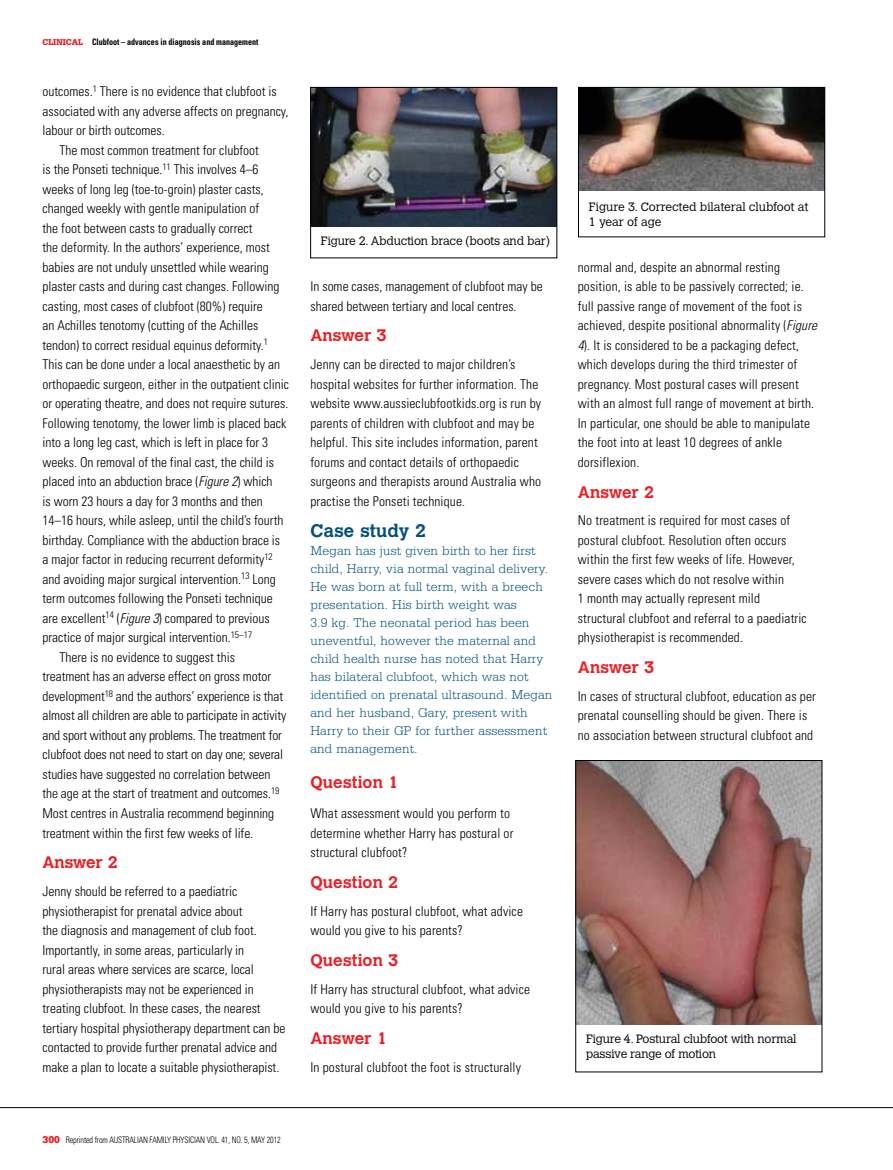
<style>
.page{position:relative;width:893px;height:1170px;background:#fff}
.page>*{position:absolute;margin:0;border:0;box-sizing:border-box;transform-origin:0 0}
.t1{font:700 18px "Calvert";letter-spacing:.01em;color:#004f7d}
.t2{font:700 16.5px "Calvert";letter-spacing:.01em;color:#ed1d24}
.t3{font:300 condensed 13.5px/19.5px "Univers LT";color:#000}
.t4{font:300 13.5px/18px "Serifa LT";letter-spacing:.01em;color:#004f7d}
.t5{font:300 12px/15.8px "Calvert";letter-spacing:-.015em;color:#000}
.t6{font:300 condensed 9px "Univers LT";letter-spacing:-.015em;color:#000;scale:.9 1}
.t7{font:700 condensed 9px "Univers LT";color:#000;scale:.9 1}
.s1{font-family:"Serifa LT";font-weight:900;font-stretch:normal;color:#ed1d24}
.s2{font-style:italic}
.s3{font-family:"Serifa LT";font-weight:900;font-stretch:normal;font-size:10.5px;color:#ed1d24}
</style>
<div class="page">
<hr style="left:0;top:1107px;width:893px;height:1px;background:#000">
<img style="left:312px;top:89px;width:243px;height:137px">
<div style="left:310px;top:87px;width:247px;height:171px;border:1px solid #000"></div>
<img style="left:580px;top:89px;width:243px;height:102px">
<div style="left:578px;top:87px;width:247px;height:150px;border:1px solid #000"></div>
<img style="left:577px;top:762px;width:243px;height:262px">
<div style="left:575px;top:760px;width:247px;height:311px;border:1px solid #000"></div>
<p class="t7" style="left:43px;top:36px;width:241px"><span class="s1">CLINICAL</span> Clubfoot – advances in diagnosis and management</p>
<p class="t3" style="left:43px;top:82px;width:236px">outcomes.<sup>1</sup> There is no evidence that clubfoot is</p>
<p class="t3" style="left:43px;top:101px;width:247px">associated with any adverse affects on pregnancy,</p>
<p class="t3" style="left:43px;top:121px;width:124px">labour or birth outcomes.</p>
<p class="t3" style="left:60px;top:140px;width:201px">The most common treatment for clubfoot</p>
<p class="t3" style="left:43px;top:160px;width:218px">is the Ponseti technique.<sup>11</sup> This involves 4–6</p>
<p class="t3" style="left:43px;top:179px;width:223px">weeks of long leg (toe-to-groin) plaster casts,</p>
<p class="t3" style="left:43px;top:199px;width:218px">changed weekly with gentle manipulation of</p>
<p class="t3" style="left:43px;top:218px;width:211px">the foot between casts to gradually correct</p>
<p class="t3" style="left:43px;top:238px;width:229px">the deformity. In the authors’ experience, most</p>
<p class="t3" style="left:43px;top:257px;width:228px">babies are not unduly unsettled while wearing</p>
<p class="t3" style="left:43px;top:277px;width:238px">plaster casts and during cast changes. Following</p>
<p class="t3" style="left:43px;top:296px;width:222px">casting, most cases of clubfoot (80%) require</p>
<p class="t3" style="left:43px;top:315px;width:217px">an Achilles tenotomy (cutting of the Achilles</p>
<p class="t3" style="left:43px;top:335px;width:227px">tendon) to correct residual equinus deformity.<sup>1</sup></p>
<p class="t3" style="left:43px;top:355px;width:239px">This can be done under a local anaesthetic by an</p>
<p class="t3" style="left:43px;top:374px;width:248px">orthopaedic surgeon, either in the outpatient clinic</p>
<p class="t3" style="left:43px;top:394px;width:247px">or operating theatre, and does not require sutures.</p>
<p class="t3" style="left:43px;top:413px;width:245px">Following tenotomy, the lower limb is placed back</p>
<p class="t3" style="left:43px;top:433px;width:227px">into a long leg cast, which is left in place for 3</p>
<p class="t3" style="left:43px;top:452px;width:233px">weeks. On removal of the final cast, the child is</p>
<p class="t3" style="left:43px;top:471px;width:232px">placed into an abduction brace (<span class="s2">Figure 2</span>) which</p>
<p class="t3" style="left:43px;top:491px;width:222px">is worn 23 hours a day for 3 months and then</p>
<p class="t3" style="left:43px;top:510px;width:242px">14–16 hours, while asleep, until the child’s fourth</p>
<p class="t3" style="left:43px;top:530px;width:239px">birthday. Compliance with the abduction brace is</p>
<p class="t3" style="left:43px;top:549px;width:232px">a major factor in reducing recurrent deformity<sup>12</sup></p>
<p class="t3" style="left:43px;top:569px;width:235px">and avoiding major surgical intervention.<sup>13</sup> Long</p>
<p class="t3" style="left:43px;top:589px;width:232px">term outcomes following the Ponseti technique</p>
<p class="t3" style="left:43px;top:608px;width:229px">are excellent<sup>14</sup> (<span class="s2">Figure 3</span>) compared to previous</p>
<p class="t3" style="left:43px;top:628px;width:211px">practice of major surgical intervention.<sup>15–17</sup></p>
<p class="t3" style="left:60px;top:647px;width:177px">There is no evidence to suggest this</p>
<p class="t3" style="left:43px;top:667px;width:230px">treatment has an adverse effect on gross motor</p>
<p class="t3" style="left:43px;top:686px;width:242px">development<sup>18</sup> and the authors’ experience is that</p>
<p class="t3" style="left:43px;top:706px;width:245px">almost all children are able to participate in activity</p>
<p class="t3" style="left:43px;top:725px;width:241px">and sport without any problems. The treatment for</p>
<p class="t3" style="left:43px;top:745px;width:242px">clubfoot does not need to start on day one; several</p>
<p class="t3" style="left:43px;top:764px;width:229px">studies have suggested no correlation between</p>
<p class="t3" style="left:43px;top:784px;width:238px">the age at the start of treatment and outcomes.<sup>19</sup></p>
<p class="t3" style="left:43px;top:803px;width:233px">Most centres in Australia recommend beginning</p>
<p class="t3" style="left:43px;top:823px;width:212px">treatment within the first few weeks of life.</p>
<p class="t2" style="left:43px;top:852px;width:77px">Answer 2</p>
<p class="t3" style="left:43px;top:881px;width:244px">Jenny should be referred to a paediatric physiotherapist for prenatal advice about<br>the diagnosis and management of club foot.<br>Importantly, in some areas, particularly in<br>rural areas where services are scarce, local physiotherapists may not be experienced in treating clubfoot. In these cases, the nearest tertiary hospital physiotherapy department can be contacted to provide further prenatal advice and make a plan to locate a suitable physiotherapist.</p>
<p class="t5" style="left:321px;top:233px;width:230px">Figure 2. Abduction brace (boots and bar)</p>
<p class="t3" style="left:310px;top:276px;width:234px">In some cases, management of clubfoot may be shared between tertiary and local centres.</p>
<p class="t2" style="left:310px;top:325px;width:78px">Answer 3</p>
<p class="t3" style="left:310px;top:355px;width:232px">Jenny can be directed to major children’s hospital websites for further information. The website www.aussieclubfootkids.org is run by parents of children with clubfoot and may be helpful. This site includes information, parent forums and contact details of orthopaedic surgeons and therapists around Australia who practise the Ponseti technique.</p>
<h1 class="t1" style="left:310px;top:519px;width:117px">Case study 2</h1>
<p class="t4" style="left:310px;top:541px;width:244px">Megan has just given birth to her first child, Harry, via normal vaginal delivery.<br>He was born at full term, with a breech presentation. His birth weight was<br>3.9 kg. The neonatal period has been uneventful, however the maternal and child health nurse has noted that Harry has bilateral clubfoot, which was not identified on prenatal ultrasound. Megan and her husband, Gary, present with Harry to their GP for further assessment and management.</p>
<p class="t2" style="left:310px;top:771px;width:90px">Question 1</p>
<p class="t3" style="left:310px;top:803px;width:205px">What assessment would you perform to determine whether Harry has postural or structural clubfoot?</p>
<p class="t2" style="left:310px;top:871px;width:90px">Question 2</p>
<p class="t3" style="left:310px;top:901px;width:214px">If Harry has postural clubfoot, what advice would you give to his parents?</p>
<p class="t2" style="left:310px;top:949px;width:89px">Question 3</p>
<p class="t3" style="left:310px;top:979px;width:221px">If Harry has structural clubfoot, what advice would you give to his parents?</p>
<p class="t2" style="left:310px;top:1027px;width:78px">Answer 1</p>
<p class="t3" style="left:310px;top:1057px;width:212px">In postural clubfoot the foot is structurally</p>
<p class="t6" style="left:43px;top:1133px;width:167px"><span class="s3">300</span> Reprinted from Australian Fami ly Physician</p>
<p class="t6" style="left:207px;top:1133px;width:84px">Vol. 41, No. 5, MAY 2012</p>
<p class="t5" style="left:589px;top:199px;width:221px">Figure 3. Corrected bilateral clubfoot at<br>1 year of age</p>
<p class="t3" style="left:578px;top:257px;width:241px">normal and, despite an abnormal resting position, is able to be passively corrected; ie. full passive range of movement of the foot is achieved, despite positional abnormality (<span class="s2">Figure 4</span>). It is considered to be a packaging defect, which develops during the third trimester of pregnancy. Most postural cases will present with an almost full range of movement at birth.<br>In particular, one should be able to manipulate the foot into at least 10 degrees of ankle dorsiflexion.</p>
<p class="t2" style="left:578px;top:481px;width:78px">Answer 2</p>
<p class="t3" style="left:578px;top:511px;width:230px">No treatment is required for most cases of postural clubfoot. Resolution often occurs within the first few weeks of life. However, severe cases which do not resolve within<br>1 month may actually represent mild structural clubfoot and referral to a paediatric physiotherapist is recommended.</p>
<p class="t2" style="left:578px;top:657px;width:78px">Answer 3</p>
<p class="t3" style="left:578px;top:686px;width:240px">In cases of structural clubfoot, education as per prenatal counselling should be given. There is no association between structural clubfoot and</p>
<p class="t5" style="left:586px;top:1030px;width:212px">Figure 4. Postural clubfoot with normal passive range of motion</p>
</div>
